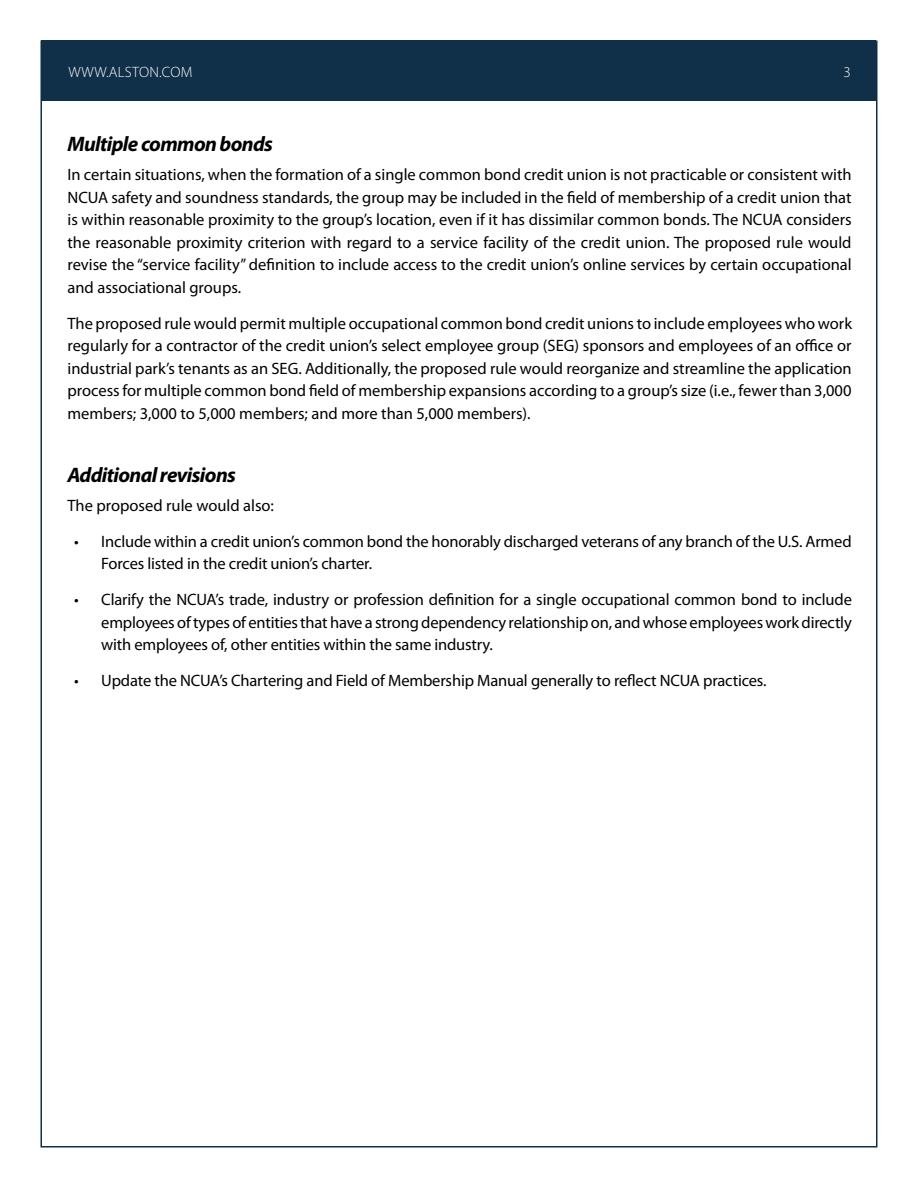
<style>
.page{position:relative;width:918px;height:1188px;background:#fff}
.page>*{position:absolute;margin:0;border:0;box-sizing:border-box;transform-origin:0 0}
.t1{font:italic 700 21px "Myriad Pro";letter-spacing:-.03em;color:#000}
.t2{font:16.5px/22.5px "Myriad Pro";letter-spacing:-.01em;color:#000;text-align:justify}
.t3{font:300 15px "Myriad Pro";letter-spacing:.02em;color:#fff}
</style>
<div class="page">
<div style="left:42px;top:40px;width:834px;height:61px;background:#102f48"></div>
<p class="t3" style="left:68px;top:63px;width:126px">WWW.ALSTON.COM</p>
<p class="t3" style="left:843px;top:63px;width:9px">3</p>
<p class="t1" style="left:68px;top:130px;width:207px">Multiple common bonds</p>
<p class="t2" style="left:68px;top:163px;width:786px">In certain situations, when the formation of a single common bond credit union is not practicable or consistent with NCUA safety and soundness standards, the group may be included in the field of membership of a credit union that is within reasonable proximity to the group’s location, even if it has dissimilar common bonds. The NCUA considers the reasonable proximity criterion with regard to a service facility of the credit union. The proposed rule would revise the “service facility” definition to include access to the credit union’s online services by certain occupational and associational groups.</p>
<p class="t2" style="left:68px;top:311px;width:786px">The proposed rule would permit multiple occupational common bond credit unions to include employees who work regularly for a contractor of the credit union’s select employee group (SEG) sponsors and employees of an office or industrial park’s tenants as an SEG. Additionally, the proposed rule would reorganize and streamline the application process for multiple common bond field of membership expansions according to a group’s size (i.e., fewer than 3,000 members; 3,000 to 5,000 members; and more than 5,000 members).</p>
<p class="t1" style="left:68px;top:461px;width:170px">Additional revisions</p>
<p class="t2" style="left:68px;top:494px;width:208px">The proposed rule would also:</p>
<p class="t2" style="left:101px;top:530px;width:752px;text-indent:-27px">• Include within a credit union’s common bond the honorably discharged veterans of any branch of the U.S. Armed<br>Forces listed in the credit union’s charter.</p>
<p class="t2" style="left:101px;top:588px;width:752px;text-indent:-27px">• Clarify the NCUA’s trade, industry or profession definition for a single occupational common bond to include employees of types of entities that have a strong dependency relationship on, and whose employees work directly with employees of, other entities within the same industry.</p>
<p class="t2" style="left:74px;top:669px;width:694px">• Update the NCUA’s Chartering and Field of Membership Manual generally to reflect NCUA practices.</p>
</div>
